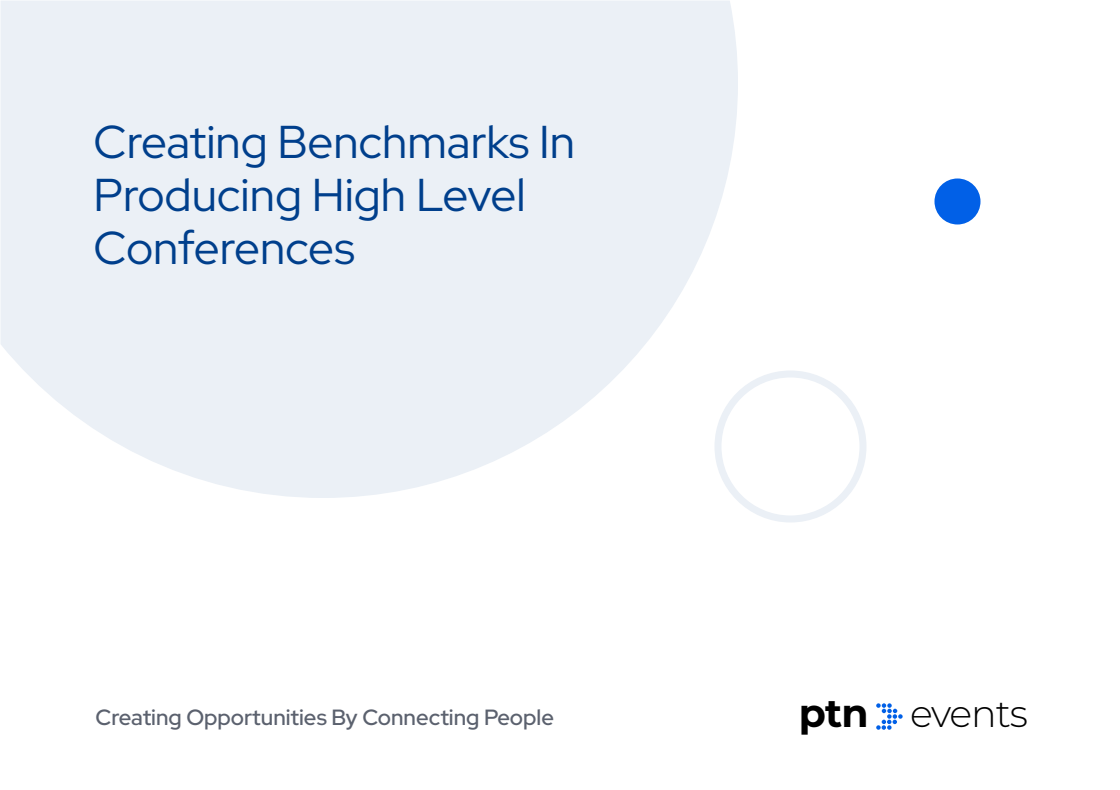
<style>
.page{position:relative;width:1120px;height:790px;background:#fff}
.page>*{position:absolute;margin:0;border:0;box-sizing:border-box;transform-origin:0 0}
.t1{font:46px/53px "Red Hat Display";color:#003f8c}
.t2{font:300 38.1px "Montserrat";letter-spacing:-.03em;color:#000}
.t3{font:500 22px "Red Hat Display";color:#5b616e}
.s1{font-weight:700;font-size:39.4px}
</style>
<div class="page">
<svg style="left:876px;top:703px;width:27px;height:27px"></svg>
<svg style="left:0;top:0;width:738px;height:498px;background:#edf2f7"></svg>
<div style="left:934px;top:178px;width:46px;height:46px;background:#0160e7;border-radius:50%"></div>
<div style="left:714px;top:370px;width:152px;height:152px;border:7px solid #ebf0f6;border-radius:50%"></div>
<p class="t1" style="left:94px;top:115px;width:483px">Creating Benchmarks In<br>Producing High Level<br>Conferences</p>
<p class="t3" style="left:95px;top:703px;width:460px">Creating Opportunities By Connecting People</p>
<p class="t2" style="left:799px;top:687px;width:231px"><span class="s1">ptn</span> events</p>
</div>
